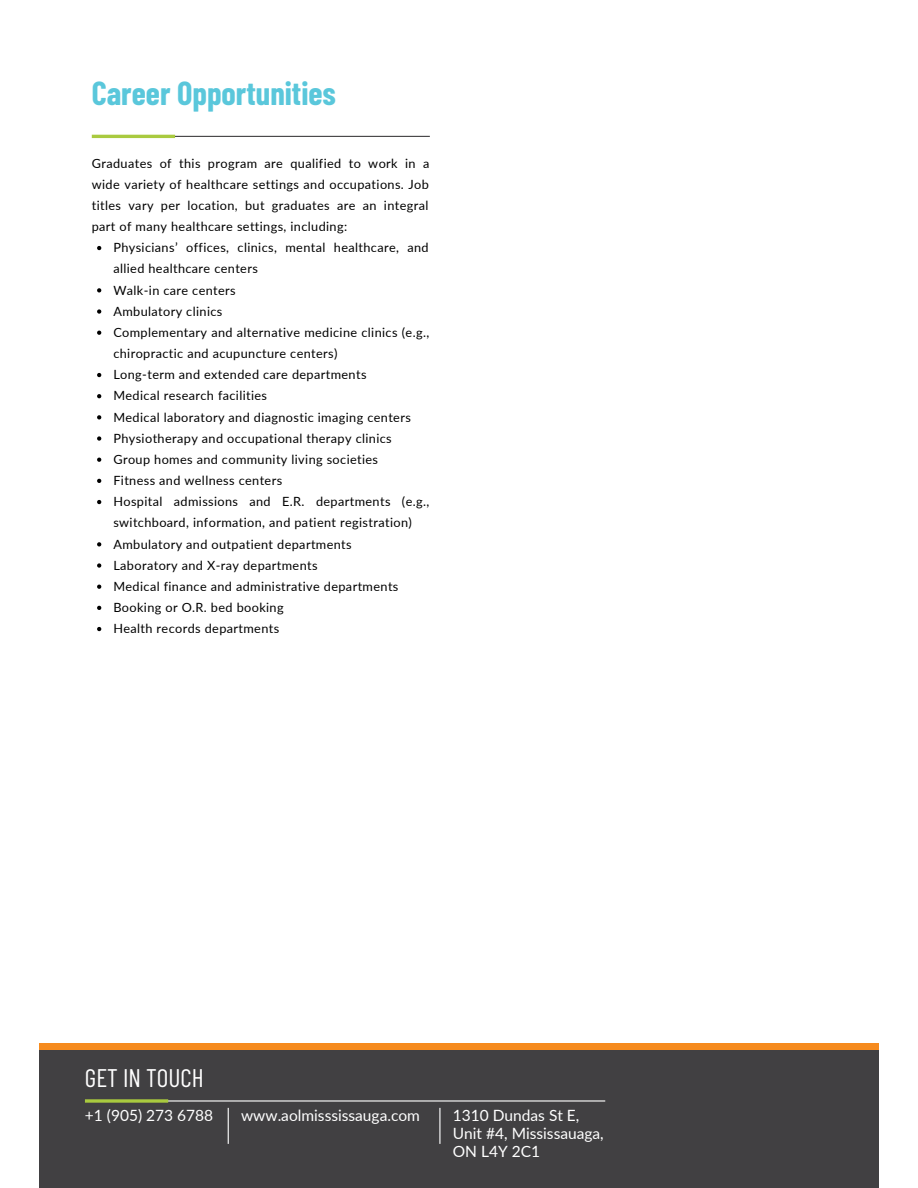
<style>
.page{position:relative;width:918px;height:1188px;background:#fff}
.page>*{position:absolute;margin:0;border:0;box-sizing:border-box;transform-origin:0 0}
.t1{font:700 32.4px "Barlow Condensed";color:#5ac7db}
.t2{font:25.35px "Barlow Condensed";color:#fff}
.t3{font:15.45px/18px "Lato";color:#fff}
.t4{font:12.75px/21.1px "Lato";letter-spacing:.03em;color:#000}
</style>
<div class="page">
<div style="left:39px;top:1047px;width:840px;height:141px;background:#414042"></div>
<div style="left:39px;top:1044px;width:840px;height:6px;background:#f68b1e"></div>
<hr style="left:87px;top:1100px;width:518px;height:2px;background:#fff">
<svg style="left:85px;top:1099px;width:83px;height:4px"></svg>
<hr style="left:228px;top:1108px;width:1px;height:36px;background:#fff">
<hr style="left:439px;top:1108px;width:1px;height:36px;background:#fff">
<hr style="left:93px;top:136px;width:337px;height:1px;background:#414042">
<hr style="left:92px;top:135px;width:83px;height:3px;background:#a9ca3f">
<svg style="left:97px;top:246px;width:4px;height:4px"></svg>
<svg style="left:97px;top:288px;width:4px;height:4px"></svg>
<svg style="left:97px;top:309px;width:4px;height:5px"></svg>
<svg style="left:97px;top:331px;width:4px;height:4px"></svg>
<svg style="left:97px;top:373px;width:4px;height:4px"></svg>
<svg style="left:97px;top:394px;width:4px;height:4px"></svg>
<svg style="left:97px;top:415px;width:4px;height:4px"></svg>
<svg style="left:97px;top:436px;width:4px;height:5px"></svg>
<svg style="left:97px;top:458px;width:4px;height:4px"></svg>
<svg style="left:97px;top:479px;width:4px;height:4px"></svg>
<svg style="left:97px;top:500px;width:4px;height:4px"></svg>
<svg style="left:97px;top:542px;width:4px;height:4px"></svg>
<svg style="left:97px;top:563px;width:4px;height:5px"></svg>
<svg style="left:97px;top:585px;width:4px;height:4px"></svg>
<svg style="left:97px;top:606px;width:4px;height:4px"></svg>
<svg style="left:97px;top:627px;width:4px;height:4px"></svg>
<p class="t1" style="left:92px;top:72px;width:246px">Career Opportunities</p>
<p class="t4" style="left:92px;top:152px;width:339px;text-align:justify">Graduates of this program are qualified to work in a wide variety of healthcare settings and occupations. Job titles vary per location, but graduates are an integral part of many healthcare settings, including:</p>
<p class="t4" style="left:113px;top:237px;width:317px">Physicians’ offices, clinics, mental healthcare, and allied healthcare centers</p>
<p class="t4" style="left:113px;top:279px;width:124px">Walk-in care centers</p>
<p class="t4" style="left:113px;top:300px;width:111px">Ambulatory clinics</p>
<p class="t4" style="left:113px;top:321px;width:317px">Complementary and alternative medicine clinics (e.g., chiropractic and acupuncture centers)</p>
<p class="t4" style="left:113px;top:364px;width:255px">Long-term and extended care departments</p>
<p class="t4" style="left:113px;top:385px;width:155px">Medical research facilities</p>
<p class="t4" style="left:113px;top:406px;width:299px">Medical laboratory and diagnostic imaging centers</p>
<p class="t4" style="left:113px;top:427px;width:280px">Physiotherapy and occupational therapy clinics</p>
<p class="t4" style="left:113px;top:448px;width:266px">Group homes and community living societies</p>
<p class="t4" style="left:113px;top:470px;width:170px">Fitness and wellness centers</p>
<p class="t4" style="left:113px;top:491px;width:318px">Hospital admissions and E.R. departments (e.g., switchboard, information, and patient registration)</p>
<p class="t4" style="left:113px;top:533px;width:240px">Ambulatory and outpatient departments</p>
<p class="t4" style="left:113px;top:554px;width:206px">Laboratory and X-ray departments</p>
<p class="t4" style="left:113px;top:575px;width:287px">Medical finance and administrative departments</p>
<p class="t4" style="left:113px;top:597px;width:172px">Booking or O.R. bed booking</p>
<p class="t4" style="left:113px;top:618px;width:167px">Health records departments</p>
<p class="t2" style="left:85px;top:1062px;width:120px">GET IN TOUCH</p>
<p class="t3" style="left:85px;top:1106px;width:130px">+1 (905) 273 6788</p>
<p class="t3" style="left:241px;top:1106px;width:180px">www.aolmisssissauga.com</p>
<p class="t3" style="left:453px;top:1106px;width:152px">1310 Dundas St E,<br>Unit #4, Mississauaga,<br>ON L4Y 2C1</p>
</div>
